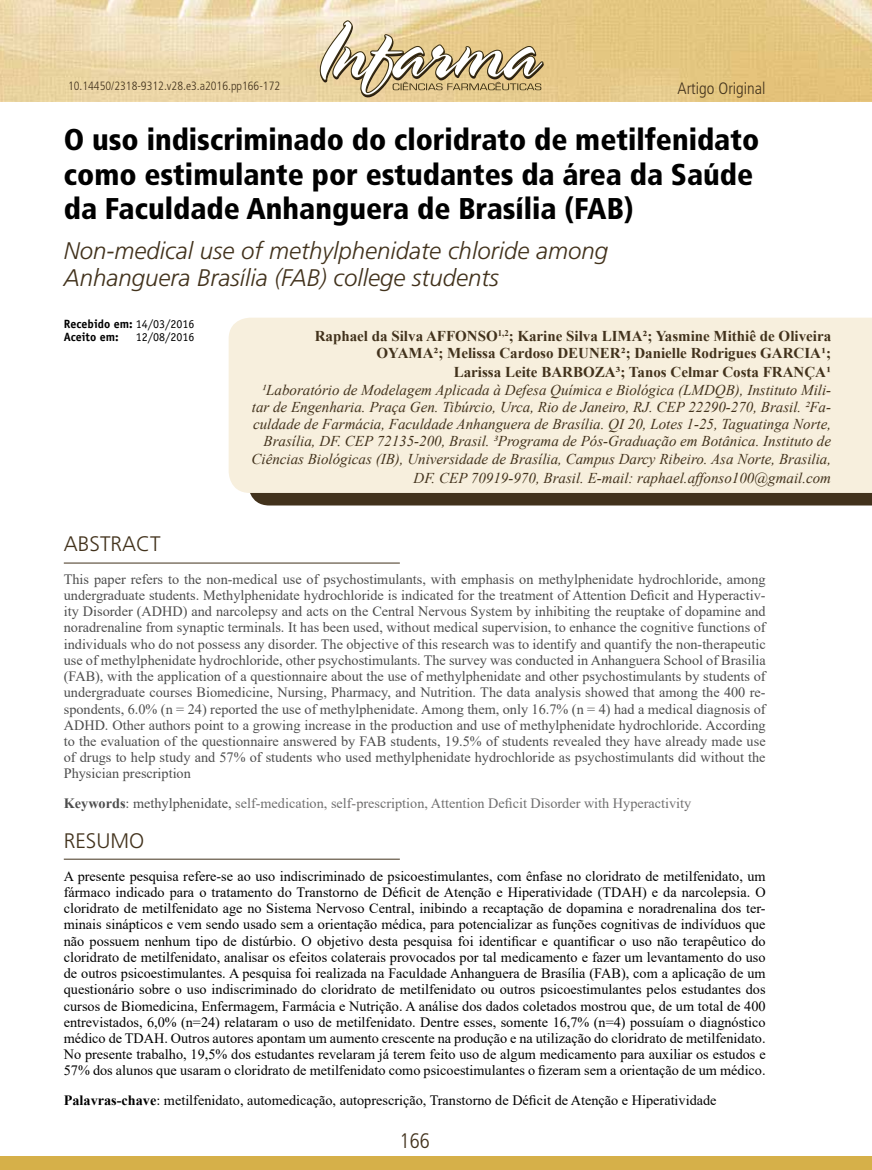
<style>
.page{position:relative;width:872px;height:1170px;background:#fff}
.page>*{position:absolute;margin:0;border:0;box-sizing:border-box;transform-origin:0 0}
.t1{font:900 condensed 30px/34.5px "Frutiger";color:#000}
.t2{font:italic 300 24px/27.6px "Frutiger";color:#42321c}
.t3{font:300 21px "Frutiger";color:#42321c}
.t4{font:300 condensed 21px "Frutiger";color:#42321c}
.t5{font:300 condensed 16.5px "Frutiger";color:#42321c}
.t6{font:italic 15px/17.2px "Times New Roman";color:#42321c;text-align:right}
.t7{font:700 15px/17.2px "Times New Roman";color:#42321c;text-align:right}
.t8{font:14.25px/16.2px "Times New Roman";color:#000;text-align:justify}
.t9{font:14.25px/16.2px "Times New Roman";color:#4d4d4d;text-align:justify}
.t10{font:14.25px "Times New Roman";color:#706f6f}
.t11{font:300 condensed 12px "Frutiger";color:#42321c}
.t12{font:700 12px/13.8px "Officina Sans";color:#000}
.t13{font:12px "Officina Sans";color:#000}
.s1{font-weight:400}
.s2{font-weight:700;color:#4d4d4d}
.s3{color:#4d4d4d}
.s4{font-weight:700}
</style>
<div class="page">
<img style="left:0;top:0;width:872px;height:101px">
<div style="left:0;top:1155px;width:872px;height:14px;background:#d6b049"></div>
<svg style="left:319px;top:20px;width:225px;height:77px"></svg>
<div style="left:250px;top:493px;width:622px;height:12px;background:#42321c"></div>
<div style="left:229px;top:317px;width:643px;height:176px;background:#f7efdd"></div>
<hr style="left:64px;top:562px;width:336px;height:1px;background:#42321c">
<hr style="left:64px;top:858px;width:336px;height:1px;background:#42321c">
<p class="t11" style="left:68px;top:79px;width:214px">10.14450/2318-9312.v28.e3.a2016.pp166-172</p>
<p class="t5" style="left:677px;top:79px;width:90px">Artigo Original</p>
<h1 class="t1" style="left:64px;top:122px;width:697px">O uso indiscriminado do cloridrato de metilfenidato como estimulante por estudantes da área da Saúde da Faculdade Anhanguera de Brasília (FAB)</h1>
<h2 class="t2" style="left:64px;top:237px;width:546px">Non-medical use of methylphenidate chloride among<br>Anhanguera Brasília (FAB) college students</h2>
<p class="t12" style="left:64px;top:316px;width:132px">Recebido em: <span class="s1">14/03/2016<br></span>Aceito em:</p>
<p class="t7" style="left:315px;top:326px;width:518px">Raphael da Silva AFFONSO<sup>1,2</sup>; Karine Silva LIMA2; Yasmine Mithiê de Oliveira<br>OYAMA2; Melissa Cardoso DEUNER2; Danielle Rodrigues GARCIA1;</p>
<p class="t7" style="left:454px;top:363px;width:379px">Larissa Leite BARBOZA3; Tanos Celmar Costa FRANÇA1</p>
<p class="t6" style="left:251px;top:380px;width:581px">1Laboratório de Modelagem Aplicada à Defesa Química e Biológica (LMDQB), Instituto Mili&shy;tar de Engenharia. Praça Gen. Tibúrcio, Urca, Rio de Janeiro, RJ. CEP 22290-270, Brasil. 2Fa&shy;culdade de Farmácia, Faculdade Anhanguera de Brasília. QI 20, Lotes 1-25, Taguatinga Norte, Brasília, DF. CEP 72135-200, Brasil. 3Programa de Pós-Graduação em Botânica. Instituto de Ciências Biológicas (IB), Universidade de Brasília, Campus Darcy Ribeiro. Asa Norte, Brasilia,</p>
<p class="t6" style="left:413px;top:469px;width:419px">DF. CEP 70919-970, Brasil. E-mail: raphael.affonso100@gmail.com</p>
<p class="t13" style="left:136px;top:330px;width:60px">12/08/2016</p>
<h3 class="t3" style="left:64px;top:532px;width:98px">ABSTRACT</h3>
<p class="t9" style="left:64px;top:570px;width:703px">This paper refers to the non-medical use of psychostimulants, with emphasis on methylphenidate hydrochloride, among undergraduate students. Methylphenidate hydrochloride is indicated for the treatment of Attention Deficit and Hyperactiv&shy;ity Disorder (ADHD) and narcolepsy and acts on the Central Nervous System by inhibiting the reuptake of dopamine and noradrenaline from synaptic terminals. It has been used, without medical supervision, to enhance the cognitive functions of individuals who do not possess any disorder. The objective of this research was to identify and quantify the non-therapeutic use of methylphenidate hydrochloride, other psychostimulants. The survey was conducted in Anhanguera School of Brasilia (FAB), with the application of a questionnaire about the use of methylphenidate and other psychostimulants by students of undergraduate courses Biomedicine, Nursing, Pharmacy, and Nutrition. The data analysis showed that among the 400 re&shy;spondents, 6.0% (n = 24) reported the use of methylphenidate. Among them, only 16.7% (n = 4) had a medical diagnosis of ADHD. Other authors point to a growing increase in the production and use of methylphenidate hydrochloride. According to the evaluation of the questionnaire answered by FAB students, 19.5% of students revealed they have already made use of drugs to help study and 57% of students who used methylphenidate hydrochloride as psychostimulants did without the Physician prescription</p>
<p class="t10" style="left:64px;top:793px;width:629px"><span class="s2">Keywords</span><span class="s3">: methylphenidate,</span> self-medication, self-prescription, Attention Deficit Disorder with Hyperactivity</p>
<h3 class="t3" style="left:64px;top:829px;width:82px">RESUMO</h3>
<p class="t8" style="left:64px;top:867px;width:703px">A presente pesquisa refere-se ao uso indiscriminado de psicoestimulantes, com ênfase no cloridrato de metilfenidato, um fármaco indicado para o tratamento do Transtorno de Déficit de Atenção e Hiperatividade (TDAH) e da narcolepsia. O cloridrato de metilfenidato age no Sistema Nervoso Central, inibindo a recaptação de dopamina e noradrenalina dos ter&shy;minais sinápticos e vem sendo usado sem a orientação médica, para potencializar as funções cognitivas de indivíduos que não possuem nenhum tipo de distúrbio. O objetivo desta pesquisa foi identificar e quantificar o uso não terapêutico do cloridrato de metilfenidato, analisar os efeitos colaterais provocados por tal medicamento e fazer um levantamento do uso de outros psicoestimulantes. A pesquisa foi realizada na Faculdade Anhanguera de Brasília (FAB), com a aplicação de um questionário sobre o uso indiscriminado do cloridrato de metilfenidato ou outros psicoestimulantes pelos estudantes dos cursos de Biomedicina, Enfermagem, Farmácia e Nutrição. A análise dos dados coletados mostrou que, de um total de 400 entrevistados, 6,0% (n=24) relataram o uso de metilfenidato. Dentre esses, somente 16,7% (n=4) possuíam o diagnóstico médico de TDAH. Outros autores apontam um aumento crescente na produção e na utilização do cloridrato de metilfenidato.<br>No presente trabalho, 19,5% dos estudantes revelaram já terem feito uso de algum medicamento para auxiliar os estudos e 57% dos alunos que usaram o cloridrato de metilfenidato como psicoestimulantes o fizeram sem a orientação de um médico.</p>
<p class="t8" style="left:64px;top:1091px;width:654px"><span class="s4">Palavras-chave</span>: metilfenidato, automedicação, autoprescrição, Transtorno de Déficit de Atenção e Hiperatividade</p>
<h3 class="t4" style="left:399px;top:1128px;width:32px">166</h3>
</div>
